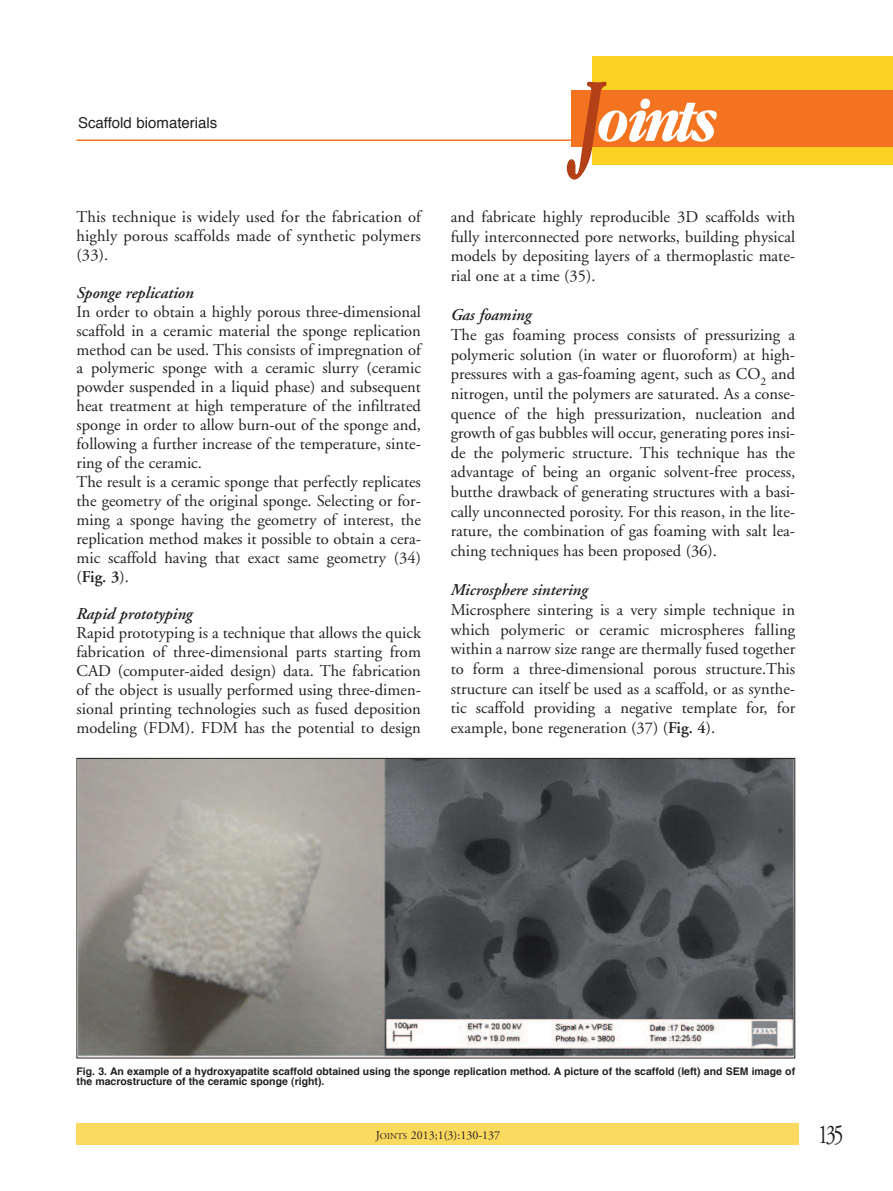
<style>
.page{position:relative;width:893px;height:1191px;background:#fff}
.page>*{position:absolute;margin:0;border:0;box-sizing:border-box;transform-origin:0 0}
.t1{font:italic 700 55.8px "Garamond Cond";letter-spacing:-.085em;color:#fff}
.t2{font:27px "Adobe Garamond";color:#231f20;scale:.75 1}
.t3{font:16.5px/18.9px "Adobe Garamond";color:#231f20;text-align:justify}
.t4{font:italic 600 16.5px "Adobe Garamond";color:#231f20}
.t5{font:15px "Helvetica";color:#231f20}
.t6{font:12px "Adobe Garamond";color:#231f20}
.t7{font:700 10.5px/10.5px "Helvetica";color:#231f20}
.s1{font-weight:600}
.s2{font-size:99.9px;color:#b44018}
.s3{font-size:9px}
</style>
<div class="page">
<div style="left:77px;top:1123px;width:722px;height:22px;background:#fcd95f"></div>
<hr style="left:77px;top:139px;width:640px;height:2px;background:#f47321">
<div style="left:592px;top:56px;width:301px;height:108px;background:#fbd124"></div>
<div style="left:571px;top:91px;width:322px;height:56px;background:#f47321"></div>
<img style="left:79px;top:760px;width:714px;height:296px">
<p class="t5" style="left:78px;top:116px;width:141px">Scaffold biomaterials</p>
<p class="t3" style="left:77px;top:209px;width:346px">This technique is widely used for the fabrication of highly porous scaffolds made of synthetic polymers (33).</p>
<p class="t4" style="left:77px;top:286px;width:119px">Sponge replication</p>
<p class="t3" style="left:77px;top:303px;width:346px;text-align:left">In order to obtain a highly porous three-dimensional scaffold in a ceramic material the sponge replication method can be used. This consists of impregnation of a polymeric sponge with a ceramic slurry (ceramic powder suspended in a liquid phase) and subsequent heat treatment at high temperature of the infiltrated sponge in order to allow burn-out of the sponge and, following a further increase of the temperature, sinte&shy;ring of the ceramic.<br>The result is a ceramic sponge that perfectly replicates the geometry of the original sponge. Selecting or for&shy;ming a sponge having the geometry of interest, the replication method makes it possible to obtain a cera&shy;mic scaffold having that exact same geometry (34) (<span class="s1">Fig. 3</span>).</p>
<p class="t4" style="left:77px;top:607px;width:118px">Rapid prototyping</p>
<p class="t3" style="left:77px;top:625px;width:346px">Rapid prototyping is a technique that allows the quick fabrication of three-dimensional parts starting from CAD (computer-aided design) data. The fabrication of the object is usually performed using three-dimen&shy;sional printing technologies such as fused deposition modeling (FDM). FDM has the potential to design</p>
<h1 class="t1" style="left:574px;top:86px;width:140px"><span class="s2">J</span>oints</h1>
<p class="t3" style="left:451px;top:208px;width:346px;line-height:19.6px">and fabricate highly reproducible 3D scaffolds with fully interconnected pore networks, building physical models by depositing layers of a thermoplastic mate&shy;rial one at a time (35).</p>
<p class="t4" style="left:451px;top:308px;width:82px">Gas foaming</p>
<p class="t3" style="left:451px;top:326px;width:346px;line-height:19.6px">The gas foaming process consists of pressurizing a polymeric solution (in water or fluoroform) at high&shy;pressures with a gas-foaming agent, such as CO<sub>2</sub> and nitrogen, until the polymers are saturated. As a conse&shy;quence of the high pressurization, nucleation and growth of gas bubbles will occur, generating pores insi&shy;de the polymeric structure. This technique has the advantage of being an organic solvent-free process, butthe drawback of generating structures with a basi&shy;cally unconnected porosity. For this reason, in the lite&shy;rature, the combination of gas foaming with salt lea&shy;ching techniques has been proposed (36).</p>
<p class="t4" style="left:451px;top:583px;width:139px">Microsphere sintering</p>
<p class="t3" style="left:451px;top:601px;width:346px;line-height:19.6px">Microsphere sintering is a very simple technique in which polymeric or ceramic microspheres falling within a narrow size range are thermally fused together to form a three-dimensional porous structure.This structure can itself be used as a scaffold, or as synthe&shy;tic scaffold providing a negative template for, for example, bone regeneration (37) (<span class="s1">Fig. 4</span>).</p>
<p class="t7" style="left:77px;top:1066px;width:720px">Fig. 3. An example of a hydroxyapatite scaffold obtained using the sponge replication method. A picture of the scaffold (left) and SEM image of the macrostructure of the ceramic sponge (right).</p>
<p class="t6" style="left:376px;top:1130px;width:126px">J<span class="s3">OINTS</span> 2013;1(3):130-137</p>
<h2 class="t2" style="left:818px;top:1123px;width:36px">135</h2>
</div>
